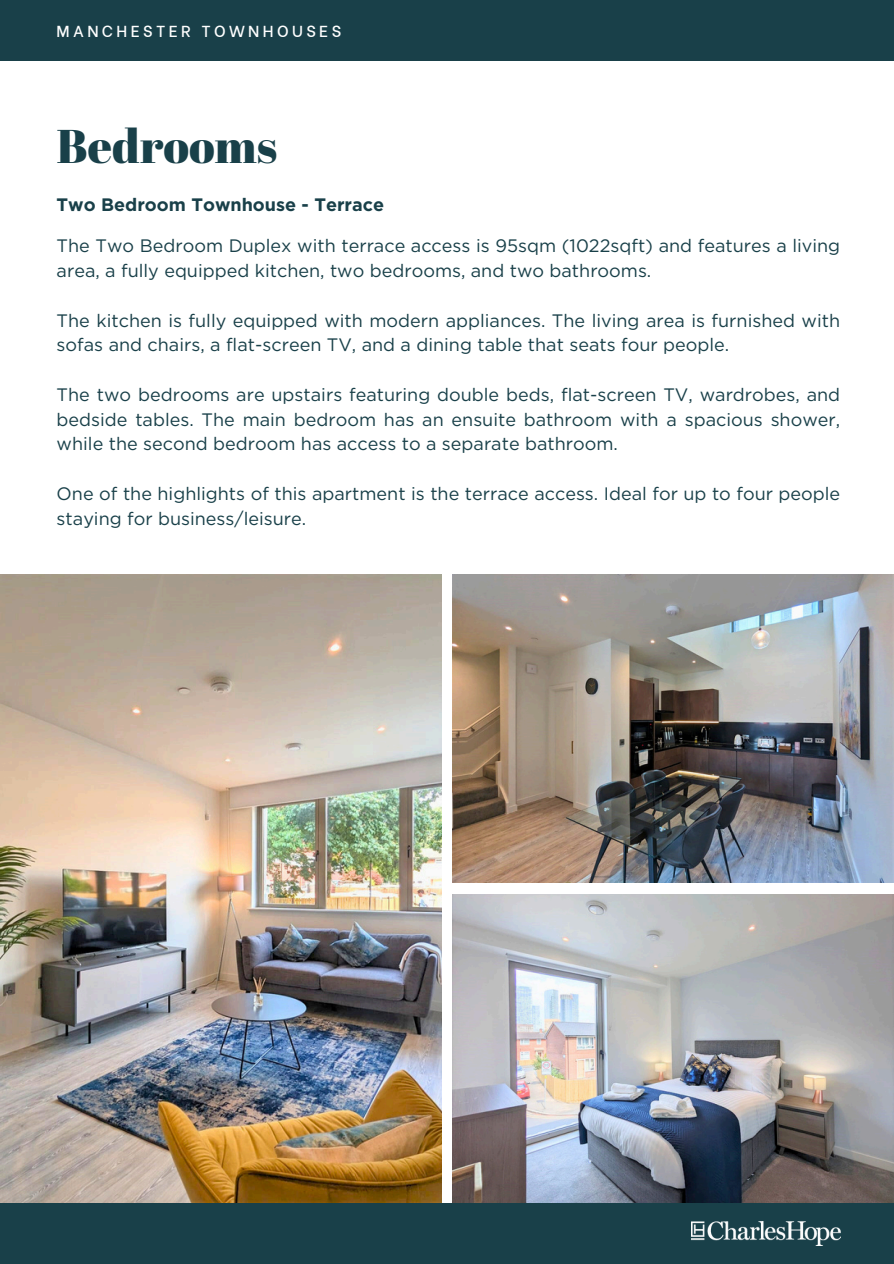
<style>
.page{position:relative;width:894px;height:1264px;background:#fff}
.page>*{position:absolute;margin:0;border:0;box-sizing:border-box;transform-origin:0 0}
.t1{font:47.25px "Abril Fatface";color:#194049}
.t2{font:18px/24.8px "Gotham";color:#194049}
.t3{font:700 18px "Gotham";color:#194049}
.t4{font:500 15.9px "Be Vietnam";letter-spacing:.21em;color:#fff}
</style>
<div class="page">
<img style="left:0;top:574px;width:441px;height:629px">
<img style="left:452px;top:574px;width:441px;height:309px">
<img style="left:452px;top:894px;width:441px;height:308px">
<div style="left:0;top:1203px;width:893px;height:60px;background:#194049"></div>
<div style="left:0;top:0;width:893px;height:60px;background:#194049"></div>
<img style="left:691px;top:1221px;width:148px;height:24px">
<h3 class="t4" style="left:57px;top:18px;width:286px">MANCHESTER TOWNHOUSES</h3>
<p class="t1" style="left:57px;top:113px;width:222px">Bedrooms</p>
<h1 class="t3" style="left:57px;top:193px;width:329px">Two Bedroom Townhouse - Terrace</h1>
<h3 class="t2" style="left:57px;top:233px;width:784px">The Two Bedroom Duplex with terrace access is 95sqm (1022sqft) and features a living area, a fully equipped kitchen, two bedrooms, and two bathrooms.</h3>
<h3 class="t2" style="left:57px;top:307px;width:784px">The kitchen is fully equipped with modern appliances. The living area is furnished with sofas and chairs, a flat-screen TV, and a dining table that seats four people.</h3>
<h3 class="t2" style="left:57px;top:382px;width:784px;text-align:justify">The two bedrooms are upstairs featuring double beds, flat-screen TV, wardrobes, and bedside tables. The main bedroom has an ensuite bathroom with a spacious shower, while the second bedroom has access to a separate bathroom.</h3>
<p class="t2" style="left:57px;top:481px;width:784px">One of the highlights of this apartment is the terrace access. Ideal for up to four people staying for business/leisure.</p>
</div>
